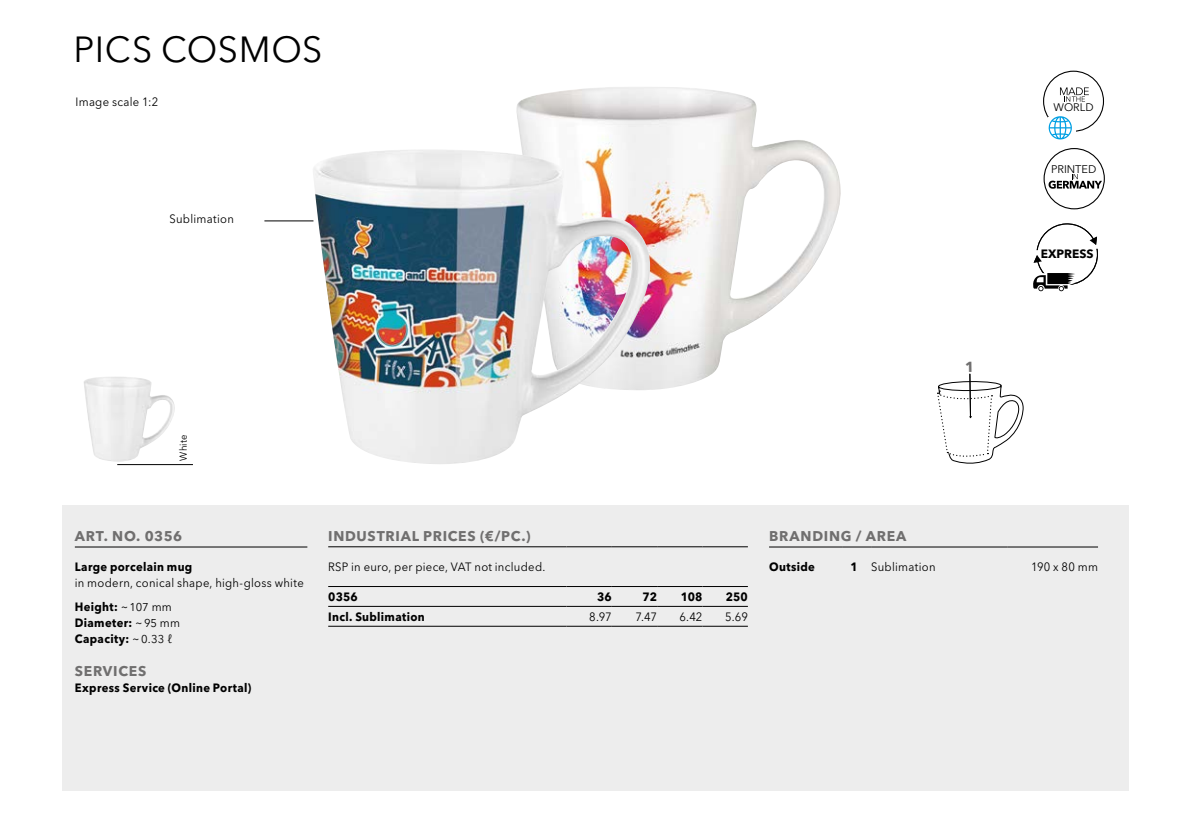
<style>
.page{position:relative;width:1191px;height:840px;background:#fff}
.page>*{position:absolute;margin:0;border:0;box-sizing:border-box;transform-origin:0 0}
.t1{font:36px "Avenir Next W1 G";letter-spacing:.01em;color:#000}
.t2{font:700 14px "Avenir Next W1 G";letter-spacing:.05em;color:#706f6f}
.t3{font:12px/24.6px "Avenir Next W1 G";letter-spacing:.025em;color:#000;scale:.94 1}
.t4{font:700 12px/16px "Avenir Next W1 G";letter-spacing:.03em;color:#000;scale:.94 1}
.t5{font:700 12px "Avenir Next W1 G";color:#000}
.t6{font:11px "Avenir Next W1 G";color:#000}
.t7{font:10.8px "Avenir Next W1 G";color:#000}
.t8{font:10px "Avenir Next W1 G";letter-spacing:.03em;color:#000;scale:.94 1}
.s1{font-weight:700}
.s2{font-size:11.2px}
.s3{font-weight:400}
.s4{font-weight:400;font-size:11.2px}
</style>
<div class="page">
<img style="left:516px;top:87px;width:325px;height:302px">
<img style="left:311px;top:149px;width:351px;height:315px">
<img style="left:84px;top:377px;width:91px;height:84px">
<hr style="left:117px;top:464px;width:76px;height:1px;background:#000">
<hr style="left:264px;top:220px;width:49px;height:1px;background:#000">
<div style="left:62px;top:504px;width:1066px;height:285px;background:#ededed"></div>
<svg style="left:1043px;top:148px;width:61px;height:61px"></svg>
<svg style="left:1043px;top:71px;width:61px;height:68px"></svg>
<hr style="left:75px;top:546px;width:232px;height:1px;background:#000">
<hr style="left:769px;top:546px;width:74px;height:1px;background:#000">
<svg style="left:843px;top:546px;width:28px;height:1px"></svg>
<hr style="left:871px;top:546px;width:136px;height:1px;background:#000">
<hr style="left:1007px;top:546px;width:91px;height:1px;background:#000">
<svg style="left:1033px;top:223px;width:65px;height:68px"></svg>
<hr style="left:328px;top:546px;width:238px;height:1px;background:#000">
<hr style="left:566px;top:546px;width:46px;height:1px;background:#000">
<hr style="left:612px;top:546px;width:45px;height:1px;background:#000">
<hr style="left:657px;top:546px;width:45px;height:1px;background:#000">
<hr style="left:702px;top:546px;width:46px;height:1px;background:#000">
<hr style="left:328px;top:586px;width:238px;height:1px;background:#000">
<hr style="left:566px;top:586px;width:46px;height:1px;background:#000">
<hr style="left:612px;top:586px;width:45px;height:1px;background:#000">
<hr style="left:657px;top:586px;width:45px;height:1px;background:#000">
<hr style="left:702px;top:586px;width:46px;height:1px;background:#000">
<hr style="left:328px;top:605px;width:238px;height:1px;background:#000">
<hr style="left:566px;top:605px;width:46px;height:1px;background:#000">
<hr style="left:612px;top:605px;width:45px;height:1px;background:#000">
<hr style="left:657px;top:605px;width:45px;height:1px;background:#000">
<hr style="left:702px;top:605px;width:46px;height:1px;background:#000">
<hr style="left:328px;top:625px;width:238px;height:1px;background:#000">
<hr style="left:566px;top:625px;width:46px;height:1px;background:#000">
<hr style="left:612px;top:625px;width:45px;height:1px;background:#000">
<hr style="left:657px;top:625px;width:45px;height:1px;background:#000">
<hr style="left:702px;top:625px;width:46px;height:1px;background:#000">
<svg style="left:937px;top:373px;width:86px;height:91px"></svg>
<h1 class="t1" style="left:74px;top:28px;width:250px">PICS COSMOS</h1>
<p class="t3" style="left:76px;top:89px;width:89px">Image scale 1:2</p>
<p class="t3" style="left:170px;top:206px;width:70px">Sublimation</p>
<p class="t7" style="left:1053px;top:101px;width:42px">WORLD</p>
<p class="t6" style="left:1051px;top:162px;width:47px">PRINTED</p>
<p class="t5" style="left:1041px;top:246px;width:54px">EXPRESS</p>
<p class="t8" style="left:177px;top:460px;width:30px;rotate:-90deg">White</p>
<p class="t2" style="left:75px;top:527px;width:109px">ART. NO. 0356</p>
<p class="t4" style="left:75px;top:558px;width:126px">Large porcelain mug</p>
<p class="t3" style="left:75px;top:570px;width:245px">in modern, conical shape, high-gloss white<br><span class="s1">Height:</span> ~<span class="s2">107</span> mm</p>
<p class="t4" style="left:75px;top:614px;width:114px">Diameter: <span class="s3">~</span><span class="s4">95</span> <span class="s3">mm<br></span>Capacity: <span class="s3">~</span><span class="s4">0.33</span> <span class="s3">ℓ</span></p>
<p class="t2" style="left:75px;top:662px;width:73px">SERVICES</p>
<p class="t4" style="left:75px;top:679px;width:189px">Express Service (Online Portal)</p>
<p class="t2" style="left:328px;top:527px;width:204px">INDUSTRIAL PRICES (€/PC.)</p>
<p class="t3" style="left:328px;top:554px;width:232px">RSP in euro, per piece, VAT not included.</p>
<p class="t4" style="left:328px;top:588px;width:33px">0356</p>
<p class="t4" style="left:597px;top:588px;width:17px">36</p>
<p class="t4" style="left:642px;top:588px;width:17px">72</p>
<p class="t4" style="left:680px;top:588px;width:25px">108</p>
<p class="t4" style="left:725px;top:588px;width:25px">250</p>
<p class="t4" style="left:328px;top:608px;width:104px">Incl. Sublimation</p>
<p class="t3" style="left:589px;top:604px;width:25px">8.97</p>
<p class="t3" style="left:635px;top:604px;width:24px">7.47</p>
<p class="t3" style="left:679px;top:604px;width:26px">6.42</p>
<p class="t3" style="left:725px;top:604px;width:26px">5.69</p>
<p class="t2" style="left:769px;top:526px;width:139px">BRANDING / AREA</p>
<p class="t4" style="left:769px;top:559px;width:50px">Outside</p>
<p class="t3" style="left:850px;top:554px;width:92px"><span class="s1">1</span> Sublimation</p>
<p class="t3" style="left:1031px;top:554px;width:73px">190 x 80 mm</p>
</div>
